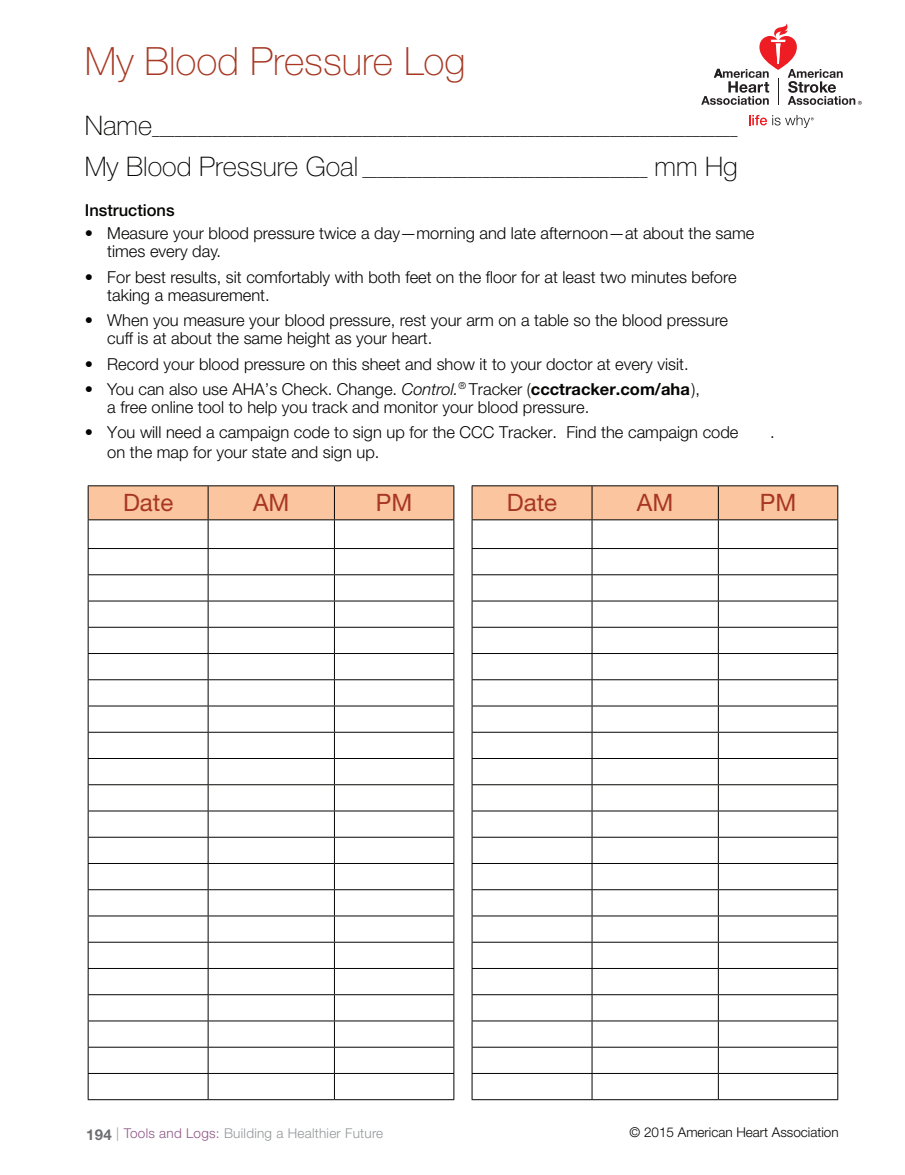
<style>
.page{position:relative;width:905px;height:1175px;background:#fff}
.page>*{position:absolute;margin:0;border:0;box-sizing:border-box;transform-origin:0 0}
.t1{font:100 39px "Helvetica Neue LT Std";color:#a73723}
.t2{font:24px "Helvetica Neue LT Std";color:#a73723}
.t3{font:300 16.5px/18px "Helvetica Neue LT Std";color:#040503}
.t4{font:500 16.5px "Helvetica Neue LT Std";color:#040503}
.t5{font:100 15px "Helvetica Neue LT Std";color:#040503}
.t6{font:300 13.5px "Helvetica Neue LT Std";letter-spacing:.02em;color:#939698}
.t7{font:300 13.5px "Helvetica Neue LT Std";color:#040503}
.s1{font-size:27px}
.s2{font-style:italic}
.s3{font-weight:700}
.s4{font-weight:700;font-size:15px;color:#6d6e71}
.s5{color:#905587}
</style>
<div class="page">
<hr style="left:88px;top:485px;width:120px;height:1px;background:#040503">
<hr style="left:208px;top:485px;width:126px;height:1px;background:#040503">
<hr style="left:334px;top:485px;width:120px;height:1px;background:#040503">
<svg style="left:88px;top:486px;width:366px;height:613px"></svg>
<hr style="left:88px;top:1099px;width:120px;height:1px;background:#040503">
<hr style="left:208px;top:1099px;width:126px;height:1px;background:#040503">
<hr style="left:334px;top:1099px;width:120px;height:1px;background:#040503">
<hr style="left:471px;top:485px;width:121px;height:1px;background:#040503">
<hr style="left:592px;top:485px;width:126px;height:1px;background:#040503">
<hr style="left:718px;top:485px;width:120px;height:1px;background:#040503">
<svg style="left:471px;top:486px;width:367px;height:613px"></svg>
<hr style="left:471px;top:1099px;width:121px;height:1px;background:#040503">
<hr style="left:592px;top:1099px;width:126px;height:1px;background:#040503">
<hr style="left:718px;top:1099px;width:120px;height:1px;background:#040503">
<svg style="left:701px;top:23px;width:160px;height:82px"></svg>
<svg style="left:749px;top:115px;width:64px;height:13px"></svg>
<h1 class="t1" style="left:85px;top:39px;width:382px">My Blood Pressure Log</h1>
<p class="t5" style="left:85px;top:121px;width:654px"><span class="s1">Name</span>______________________________________________________________________________</p>
<p class="t5" style="left:85px;top:162px;width:654px"><span class="s1">My Blood Pressure Goal</span> ______________________________________ <span class="s1">mm Hg</span></p>
<p class="t4" style="left:85px;top:201px;width:91px">Instructions</p>
<p class="t3" style="left:107px;top:224px;width:648px;text-indent:-23px">• Measure your blood pressure twice a day—morning and late afternoon—at about the same times every day.</p>
<p class="t3" style="left:107px;top:267px;width:630px;text-indent:-23px">• For best results, sit comfortably with both feet on the floor for at least two minutes before taking a measurement.</p>
<p class="t3" style="left:107px;top:311px;width:622px;text-indent:-23px">• When you measure your blood pressure, rest your arm on a table so the blood pressure cuff is at about the same height as your heart.</p>
<p class="t3" style="left:85px;top:354px;width:605px">• Record your blood pressure on this sheet and show it to your doctor at every visit.</p>
<p class="t3" style="left:107px;top:380px;width:594px;text-indent:-23px">• You can also use AHA’s Check. Change. <span class="s2">Control.</span><sup>®</sup> Tracker (<span class="s3">ccctracker.com/aha</span>), a free online tool to help you track and monitor your blood pressure.</p>
<p class="t3" style="left:107px;top:422px;width:632px;line-height:19.8px;text-indent:-23px">• You will need a campaign code to sign up for the CCC Tracker. Find the campaign code on the map for your state and sign up.</p>
<p class="t3" style="left:770px;top:423px;width:6px">.</p>
<h2 class="t2" style="left:123px;top:488px;width:52px">Date</h2>
<h2 class="t2" style="left:253px;top:488px;width:38px">AM</h2>
<h2 class="t2" style="left:376px;top:488px;width:38px">PM</h2>
<h2 class="t2" style="left:507px;top:488px;width:52px">Date</h2>
<h2 class="t2" style="left:637px;top:488px;width:38px">AM</h2>
<h2 class="t2" style="left:759px;top:488px;width:38px">PM</h2>
<p class="t6" style="left:86px;top:1125px;width:298px"><span class="s4">194</span> | <span class="s5">Tools and Logs:</span> Building a Healthier Future</p>
<p class="t7" style="left:629px;top:1124px;width:211px">© 2015 American Heart Association</p>
</div>
